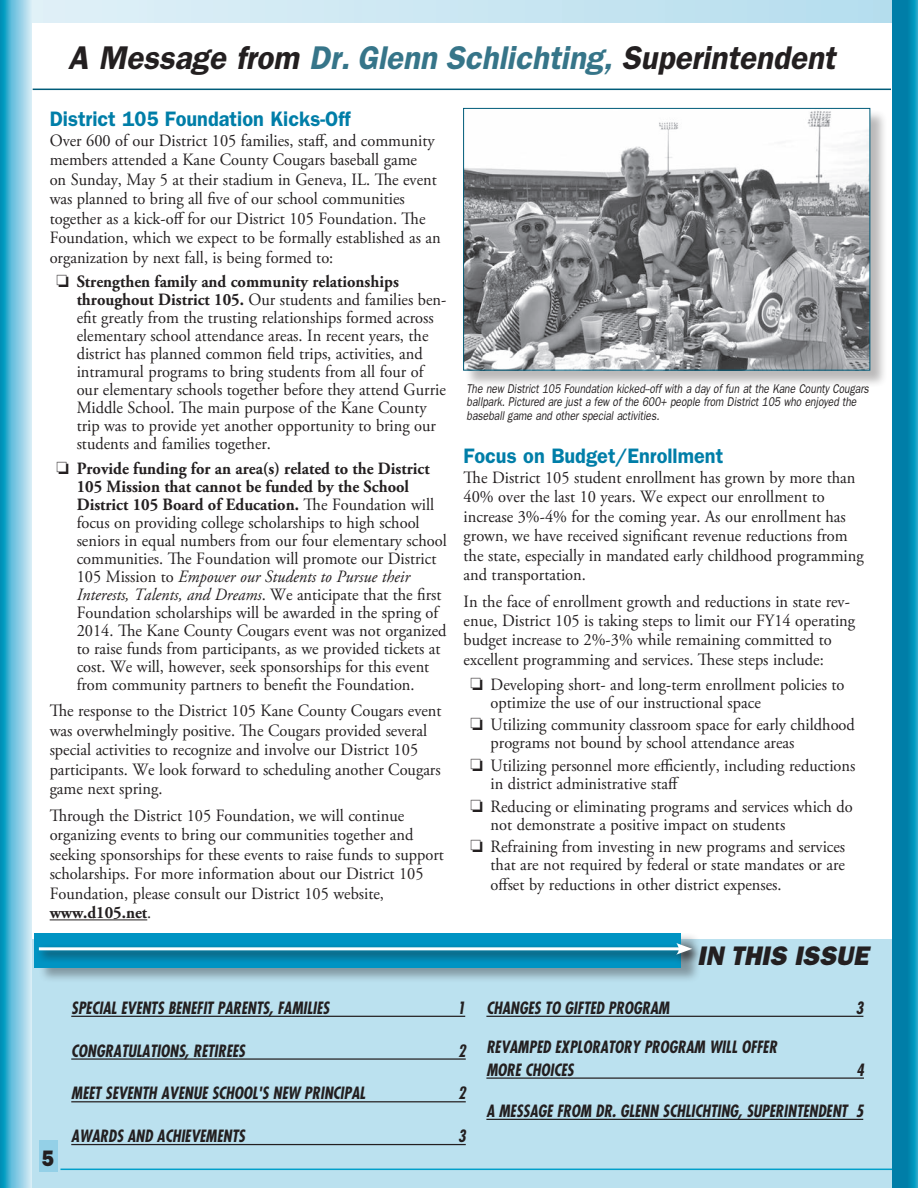
<style>
.page{position:relative;width:918px;height:1188px;background:#fff}
.page>*{position:absolute;margin:0;border:0;box-sizing:border-box;transform-origin:0 0}
.Headers_Frank_Gothic{font:italic 600 33px "Franklin Gothic";color:#231f20;scale:.95 1}
.All_Caps_Frank_Gothi{font:italic 800 27px "Franklin Gothic";color:#231f20;scale:.95 1}
.All_Caps_Frank_Gothi-2{font:800 22.5px "Franklin Gothic";color:#231f20;scale:.9 1}
.small_head{font:600 21px "Franklin Gothic";color:#007ea8;scale:.95 1}
.Body_Copy{font:17.25px/18px "Adobe Garamond Pro";color:#231f20;scale:.95 1}
.t1{font:italic 700 condensed 16.5px/22.5px "Futura";color:#231f20;scale:.94 1}
.Body_Copy-2{font:italic 12.75px/13.5px "Franklin Gothic";color:#231f20;scale:.8 1}
.s1{color:#367589}
.s2{font-weight:700}
.s3{font-style:italic}
</style>
<div class="page">
<div style="left:0;top:0;width:918px;height:22px;background:linear-gradient(to right,#e2f1f8,#b4dded)"></div>
<div style="left:1px;top:940px;width:896px;height:248px;background:#bbe1ef"></div>
<svg style="left:892px;top:0;width:26px;height:1188px;background:#0387af"></svg>
<svg style="left:0;top:0;width:32px;height:1188px;background:#70c2dc"></svg>
<hr style="left:71px;top:1016px;width:394px;height:1px;background:#231f20">
<hr style="left:71px;top:1058px;width:395px;height:2px;background:#231f20">
<hr style="left:71px;top:1101px;width:395px;height:1px;background:#231f20">
<hr style="left:71px;top:1144px;width:395px;height:1px;background:#231f20">
<hr style="left:486px;top:1016px;width:377px;height:1px;background:#231f20">
<hr style="left:486px;top:1077px;width:378px;height:2px;background:#231f20">
<hr style="left:486px;top:1119px;width:377px;height:1px;background:#231f20">
<hr style="left:60px;top:1169px;width:832px;height:1px;background:#009fca">
<div style="left:39px;top:1140px;width:18px;height:32px;background:#94d0e7"></div>
<hr style="left:33px;top:89px;width:858px;height:1px;background:#005b79">
<div style="left:38px;top:932px;width:663px;height:51px;background:#231f20;opacity:.38"></div>
<div style="left:35px;top:933px;width:646px;height:35px;background:#0094c3"></div>
<hr style="left:50px;top:919px;width:97px;height:1px;background:#231f20">
<div style="left:464px;top:109px;width:424px;height:279px;background:#231f20;opacity:.31"></div>
<img style="left:465px;top:110px;width:403px;height:259px">
<div style="left:463px;top:108px;width:407px;height:263px;border:1px solid #005b79"></div>
<svg style="left:38px;top:941px;width:663px;height:26px"></svg>
<hr style="left:39px;top:947px;width:643px;height:3px;background:#fff">
<svg style="left:676px;top:943px;width:16px;height:12px"></svg>
<p class="Headers_Frank_Gothic" style="left:68px;top:39px;width:809px">A Message from <span class="s1">Dr. Glenn Schlichting,</span> Superintendent</p>
<p class="small_head" style="left:50px;top:107px;width:318px">District 105 Foundation Kicks-Off</p>
<p class="Body_Copy" style="left:50px;top:131px;width:413px;line-height:19.5px">Over 600 of our District 105 families, staff, and community members attended a Kane County Cougars baseball game<br>on Sunday, May 5 at their stadium in Geneva, IL. The event was planned to bring all five of our school communities together as a kick-off for our District 105 Foundation. The Foundation, which we expect to be formally established as an organization by next fall, is being formed to:</p>
<p class="Body_Copy" style="left:77px;top:274px;width:391px;text-indent:-20px">❏ <span class="s2">Strengthen family and community relationships throughout District 105.</span> Our students and families ben&shy;efit greatly from the trusting relationships formed across elementary school attendance areas. In recent years, the district has planned common field trips, activities, and intramural programs to bring students from all four of our elementary schools together before they attend Gurrie Middle School. The main purpose of the Kane County trip was to provide yet another opportunity to bring our students and families together.</p>
<p class="Body_Copy" style="left:77px;top:460px;width:391px;text-indent:-20px">❏ <span class="s2">Provide funding for an area(s) related to the District 105 Mission that cannot be funded by the School District 105 Board of Education.</span> The Foundation will focus on providing college scholarships to high school seniors in equal numbers from our four elementary school communities. The Foundation will promote our District 105 Mission to <span class="s3">Empower our Students to Pursue their Interests, Talents, and Dreams</span>. We anticipate that the first Foundation scholarships will be awarded in the spring of 2014. The Kane County Cougars event was not organized to raise funds from participants, as we provided tickets at cost. We will, however, seek sponsorships for this event from community partners to benefit the Foundation.</p>
<p class="Body_Copy" style="left:50px;top:702px;width:414px;line-height:19.5px">The response to the District 105 Kane County Cougars event was overwhelmingly positive. The Cougars provided several special activities to recognize and involve our District 105 participants. We look forward to scheduling another Cougars game next spring.</p>
<p class="Body_Copy" style="left:50px;top:806px;width:417px;line-height:19.5px">Through the District 105 Foundation, we will continue organizing events to bring our communities together and seeking sponsorships for these events to raise funds to support scholarships. For more information about our District 105<br>Foundation, please consult our District 105 website, <span class="s2">www.d105.net</span>.</p>
<p class="Body_Copy-2" style="left:467px;top:381px;width:504px">The new District 105 Foundation kicked--off with a day of fun at the Kane County Cougars ballpark. Pictured are just a few of the 600+ people from District 105 who enjoyed the baseball game and other special activities.</p>
<p class="small_head" style="left:464px;top:444px;width:275px">Focus on Budget/Enrollment</p>
<p class="Body_Copy" style="left:464px;top:468px;width:423px;line-height:19.5px">The District 105 student enrollment has grown by more than 40% over the last 10 years. We expect our enrollment to increase 3%-4% for the coming year. As our enrollment has grown, we have received significant revenue reductions from the state, especially in mandated early childhood programming and transportation.</p>
<p class="Body_Copy" style="left:464px;top:592px;width:414px;line-height:19.5px">In the face of enrollment growth and reductions in state rev&shy;enue, District 105 is taking steps to limit our FY14 operating budget increase to 2%-3% while remaining committed to excellent programming and services. These steps include:</p>
<p class="Body_Copy" style="left:491px;top:676px;width:374px;text-indent:-20px">❏ Developing short- and long-term enrollment policies to optimize the use of our instructional space</p>
<p class="Body_Copy" style="left:491px;top:717px;width:385px;text-indent:-20px">❏ Utilizing community classroom space for early childhood programs not bound by school attendance areas</p>
<p class="Body_Copy" style="left:491px;top:757px;width:386px;text-indent:-20px">❏ Utilizing personnel more efficiently, including reductions in district administrative staff</p>
<p class="Body_Copy" style="left:491px;top:798px;width:383px;text-indent:-20px">❏ Reducing or eliminating programs and services which do not demonstrate a positive impact on students</p>
<p class="Body_Copy" style="left:491px;top:838px;width:375px;line-height:18.8px;text-align:justify;text-indent:-20px">❏ Refraining from investing in new programs and services that are not required by federal or state mandates or are offset by reductions in other district expenses.</p>
<p class="All_Caps_Frank_Gothi" style="left:697px;top:939px;width:182px">IN THIS ISSUE</p>
<p class="All_Caps_Frank_Gothi-2" style="left:42px;top:1145px;width:15px">5</p>
<p class="t1" style="left:71px;top:996px;width:276px">SPECIAL EVENTS BENEFIT PARENTS, FAMILIES</p>
<p class="t1" style="left:458px;top:996px;width:10px">1</p>
<p class="t1" style="left:71px;top:1039px;width:186px">CONGRATULATIONS, RETIREES</p>
<p class="t1" style="left:458px;top:1039px;width:10px">2</p>
<p class="t1" style="left:71px;top:1082px;width:314px">MEET SEVENTH AVENUE SCHOOL'S NEW PRINCIPAL</p>
<p class="t1" style="left:458px;top:1082px;width:10px">2</p>
<p class="t1" style="left:71px;top:1125px;width:186px">AWARDS AND ACHIEVEMENTS</p>
<p class="t1" style="left:458px;top:1125px;width:10px">3</p>
<p class="t1" style="left:486px;top:996px;width:196px">CHANGES TO GIFTED PROGRAM</p>
<p class="t1" style="left:856px;top:996px;width:10px">3</p>
<p class="t1" style="left:486px;top:1036px;width:311px">REVAMPED EXPLORATORY PROGRAM WILL OFFER<br>MORE CHOICES</p>
<p class="t1" style="left:856px;top:1058px;width:10px">4</p>
<p class="t1" style="left:486px;top:1099px;width:402px">A MESSAGE FROM DR. GLENN SCHLICHTING, SUPERINTENDENT 5</p>
</div>
